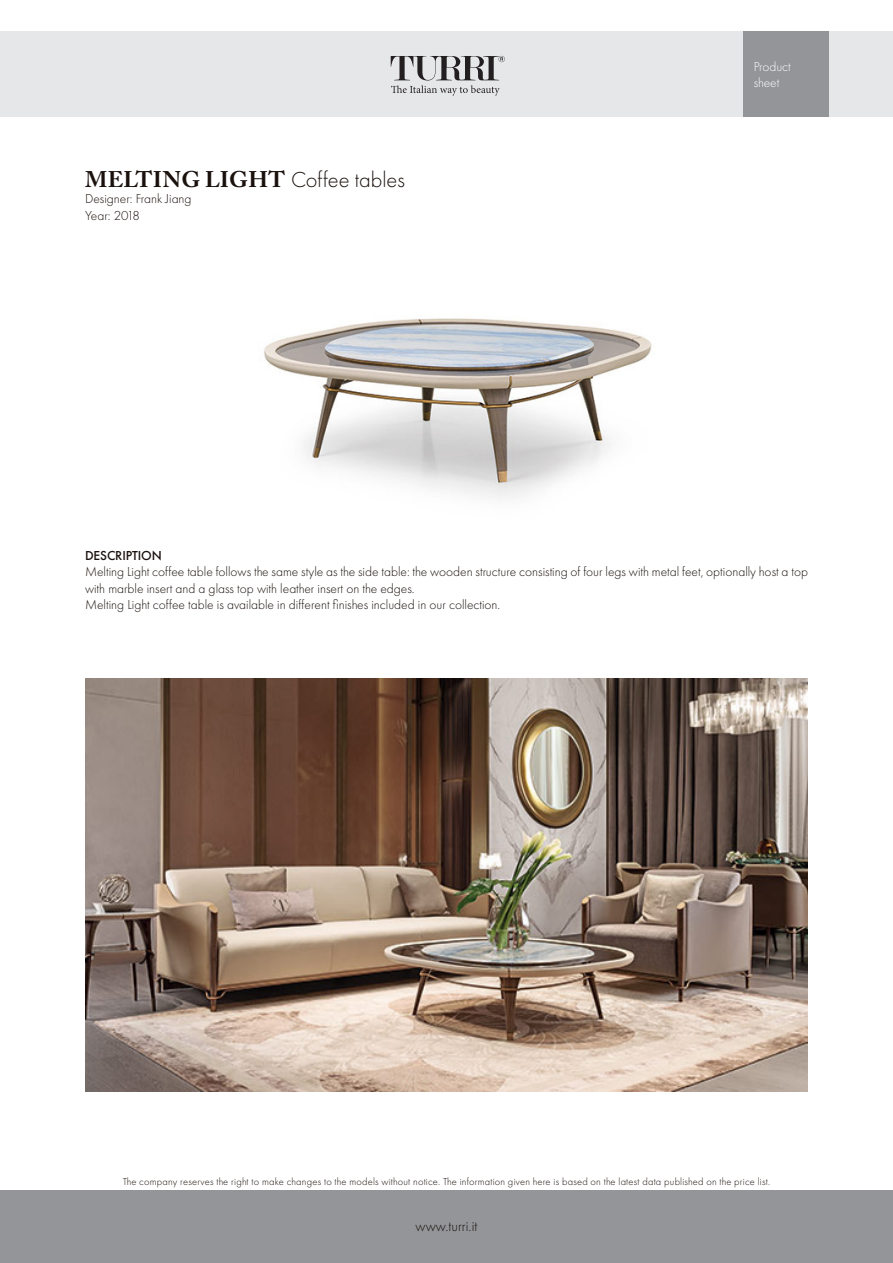
<style>
.page{position:relative;width:893px;height:1263px;background:#fff}
.page>*{position:absolute;margin:0;border:0;box-sizing:border-box;transform-origin:0 0}
.t1{font:700 22.5px "Adobe Caslon Pro";letter-spacing:.015em;color:#1a110d}
.t2{font:300 15px "Futura PT";color:#1a110d}
.t3{font:300 13.5px/16.2px "Futura PT";color:#1a110d}
.t4{font:300 13.5px/16.2px "Futura PT";color:#fff}
.t5{font:500 13.5px "Futura PT";letter-spacing:-.01em;color:#1a110d}
.t6{font:300 13.5px "Futura PT";letter-spacing:-.04em;color:#1a110d}
.t7{font:300 10.5px "Futura PT";letter-spacing:.02em;color:#1a110d}
.s1{font-family:"Futura PT";font-weight:300}
</style>
<div class="page">
<div style="left:0;top:32px;width:893px;height:85px;background:#e6e7e9"></div>
<div style="left:0;top:1191px;width:893px;height:72px;background:#939598"></div>
<div style="left:743px;top:32px;width:85px;height:85px;background:#939598"></div>
<svg style="left:391px;top:56px;width:114px;height:40px"></svg>
<img style="left:264px;top:318px;width:388px;height:180px">
<img style="left:85px;top:678px;width:723px;height:414px">
<p class="t1" style="left:85px;top:166px;width:321px">MELTING LIGHT <span class="s1">Coffee tables</span></p>
<p class="t3" style="left:85px;top:191px;width:108px">Designer: Frank Jiang</p>
<p class="t6" style="left:85px;top:207px;width:56px">Year: 2018</p>
<p class="t4" style="left:754px;top:58px;width:39px">Product sheet</p>
<p class="t5" style="left:85px;top:548px;width:78px">DESCRIPTION</p>
<p class="t3" style="left:85px;top:564px;width:724px">Melting Light coffee table follows the same style as the side table: the wooden structure consisting of four legs with metal feet, optionally host a top with marble insert and a glass top with leather insert on the edges.</p>
<p class="t3" style="left:85px;top:596px;width:417px">Melting Light coffee table is available in different finishes included in our collection.</p>
<p class="t7" style="left:123px;top:1175px;width:649px">The company reserves the right to make changes to the models without notice. The information given here is based on the latest data published on the price list.</p>
<p class="t2" style="left:416px;top:1218px;width:63px">www.turri.it</p>
</div>
